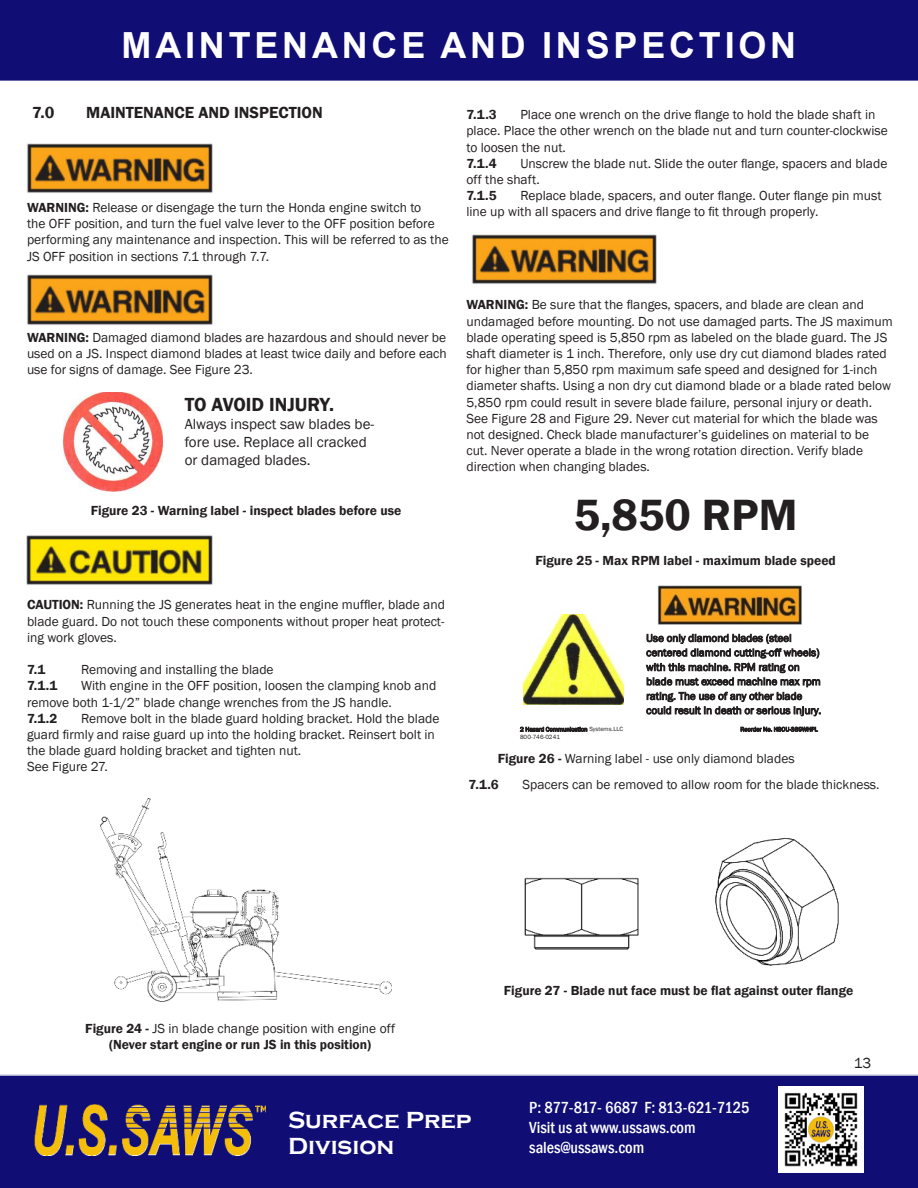
<style>
.page{position:relative;width:918px;height:1188px;background:#fff}
.page>*{position:absolute;margin:0;border:0;box-sizing:border-box;transform-origin:0 0}
.t1{font:600 45px "Franklin Gothic";color:#231f20}
.t2{font:700 36px "Arial";letter-spacing:.105em;color:#fff}
.t3{font:700 24px/25.3px "Copperplate Gothic";color:#fff}
.t4{font:600 19.5px "Franklin Gothic";color:#231f20}
.t5{font:500 condensed 16.5px/19.8px "Franklin Gothic";color:#fff}
.t6{font:600 16.5px "Franklin Gothic";color:#231f20}
.t7{font:15px/18px "Franklin Gothic";color:#231f20}
.t8{font:14.1px "Franklin Gothic";color:#231f20}
.t9{font:13.5px/16.2px "Franklin Gothic";color:#231f20}
.t10{font:600 13.5px/16.2px "Franklin Gothic";color:#231f20;text-align:center}
.t11{font:10.95px/14.4px "Franklin Gothic";color:#231f20}
.t12{font:6.3px/7.2px "Franklin Gothic";letter-spacing:.005em;color:#231f20}
.s1{font-weight:600}
.s2{font-weight:400}
</style>
<div class="page">
<div style="left:0;top:0;width:918px;height:81px;background:#100d75"></div>
<img style="left:27px;top:143px;width:186px;height:50px">
<img style="left:27px;top:275px;width:186px;height:50px">
<img style="left:27px;top:535px;width:186px;height:51px">
<img style="left:64px;top:392px;width:98px;height:99px">
<img style="left:100px;top:798px;width:292px;height:204px">
<img style="left:471px;top:234px;width:186px;height:50px">
<img style="left:658px;top:586px;width:144px;height:39px">
<img style="left:523px;top:614px;width:101px;height:90px">
<img style="left:715px;top:838px;width:124px;height:128px">
<img style="left:524px;top:877px;width:115px;height:73px">
<div style="left:0;top:1074px;width:918px;height:114px;background:#100d75"></div>
<img style="left:778px;top:1087px;width:86px;height:85px">
<img style="left:34px;top:1105px;width:232px;height:50px">
<h2 class="t2" style="left:122px;top:24px;width:676px">MAINTENANCE AND INSPECTION</h2>
<p class="t6" style="left:32px;top:105px;width:24px">7.0</p>
<p class="t6" style="left:86px;top:105px;width:238px">MAINTENANCE AND INSPECTION</p>
<p class="t9" style="left:27px;top:200px;width:423px"><span class="s1">WARNING:</span> Release or disengage the turn the Honda engine switch to<br>the OFF position, and turn the fuel valve lever to the OFF position before performing any maintenance and inspection. This will be referred to as the JS OFF position in sections 7.1 through 7.7.</p>
<p class="t9" style="left:27px;top:330px;width:421px;text-align:justify"><span class="s1">WARNING:</span> Damaged diamond blades are hazardous and should never be used on a JS. Inspect diamond blades at least twice daily and before each use for signs of damage. See Figure 23.</p>
<h3 class="t4" style="left:185px;top:397px;width:151px">TO AVOID INJURY.</h3>
<p class="t7" style="left:185px;top:416px;width:191px">Always inspect saw blades be&shy;fore use. Replace all cracked or damaged blades.</p>
<p class="t10" style="left:91px;top:503px;width:312px">Figure 23 - Warning label - inspect blades before use</p>
<p class="t9" style="left:27px;top:597px;width:420px;text-align:justify"><span class="s1">CAUTION:</span> Running the JS generates heat in the engine muffler, blade and blade guard. Do not touch these components without proper heat protect&shy;ing work gloves.</p>
<p class="t10" style="left:27px;top:662px;width:20px">7.1</p>
<p class="t9" style="left:81px;top:662px;width:194px">Removing and installing the blade</p>
<p class="t10" style="left:27px;top:679px;width:32px">7.1.1</p>
<p class="t9" style="left:27px;top:679px;width:411px;text-indent:54px">With engine in the OFF position, loosen the clamping knob and remove both 1-1/2” blade change wrenches from the JS handle.</p>
<p class="t10" style="left:27px;top:711px;width:32px">7.1.2</p>
<p class="t9" style="left:27px;top:711px;width:414px;text-indent:54px">Remove bolt in the blade guard holding bracket. Hold the blade guard firmly and raise guard up into the holding bracket. Reinsert bolt in the blade guard holding bracket and tighten nut.<br>See Figure 27.</p>
<p class="t9" style="left:466px;top:107px;width:423px;text-indent:54px">Place one wrench on the drive flange to hold the blade shaft in place. Place the other wrench on the blade nut and turn counter-clockwise to loosen the nut.</p>
<p class="t10" style="left:466px;top:156px;width:32px">7.1.4</p>
<p class="t10" style="left:466px;top:107px;width:32px">7.1.3</p>
<p class="t9" style="left:466px;top:156px;width:422px;text-indent:54px">Unscrew the blade nut. Slide the outer flange, spacers and blade off the shaft.</p>
<p class="t10" style="left:466px;top:188px;width:32px">7.1.5</p>
<p class="t9" style="left:466px;top:188px;width:417px;text-indent:54px">Replace blade, spacers, and outer flange. Outer flange pin must line up with all spacers and drive flange to fit through properly.</p>
<p class="t9" style="left:466px;top:297px;width:428px"><span class="s1">WARNING:</span> Be sure that the flanges, spacers, and blade are clean and undamaged before mounting. Do not use damaged parts. The JS maximum blade operating speed is 5,850 rpm as labeled on the blade guard. The JS shaft diameter is 1 inch. Therefore, only use dry cut diamond blades rated for higher than 5,850 rpm maximum safe speed and designed for 1-inch diameter shafts. Using a non dry cut diamond blade or a blade rated below 5,850 rpm could result in severe blade failure, personal injury or death.<br>See Figure 28 and Figure 29. Never cut material for which the blade was not designed. Check blade manufacturer’s guidelines on material to be cut. Never operate a blade in the wrong rotation direction. Verify blade direction when changing blades.</p>
<h1 class="t1" style="left:574px;top:496px;width:225px">5,850 RPM</h1>
<p class="t10" style="left:535px;top:553px;width:302px">Figure 25 - Max RPM label - maximum blade speed</p>
<p class="t11" style="left:646px;top:631px;width:176px">Use only diamond blades (steel centered diamond cutting-off wheels) with this machine. RPM rating on blade must exceed machine max rpm rating. The use of any other blade could result in death or serious injury.</p>
<p class="t12" style="left:520px;top:726px;width:105px">2 Hazard Communication Systems.LLC<br>800-746-0241</p>
<p class="t12" style="left:740px;top:726px;width:79px">Reorder No. HSOU-369WHPL</p>
<p class="t8" style="left:496px;top:759px;width:311px">Figure 29 - Warning label - use only diamond blades</p>
<p class="t9" style="left:469px;top:747px;width:328px;line-height:25.8px;text-indent:29px"><span class="s1">Figure 26 -</span> Warning label - use only diamond blades<br><span class="s1">7.1.6</span></p>
<p class="t9" style="left:523px;top:777px;width:359px">Spacers can be removed to allow room for the blade thickness.</p>
<p class="t10" style="left:85px;top:1021px;width:311px">Figure 24 - <span class="s2">JS in blade change position with engine off </span>(Never start engine or run JS in this position)</p>
<p class="t10" style="left:504px;top:983px;width:351px">Figure 27 - Blade nut face must be flat against outer flange</p>
<p class="t7" style="left:854px;top:1055px;width:19px">13</p>
<h3 class="t3" style="left:288px;top:1107px;width:185px">Surface Prep<br>Division</h3>
<p class="t5" style="left:529px;top:1098px;width:222px">P: 877-817- 6687 F: 813-621-7125<br>Visit us at www.ussaws.com sales@ussaws.com</p>
</div>
